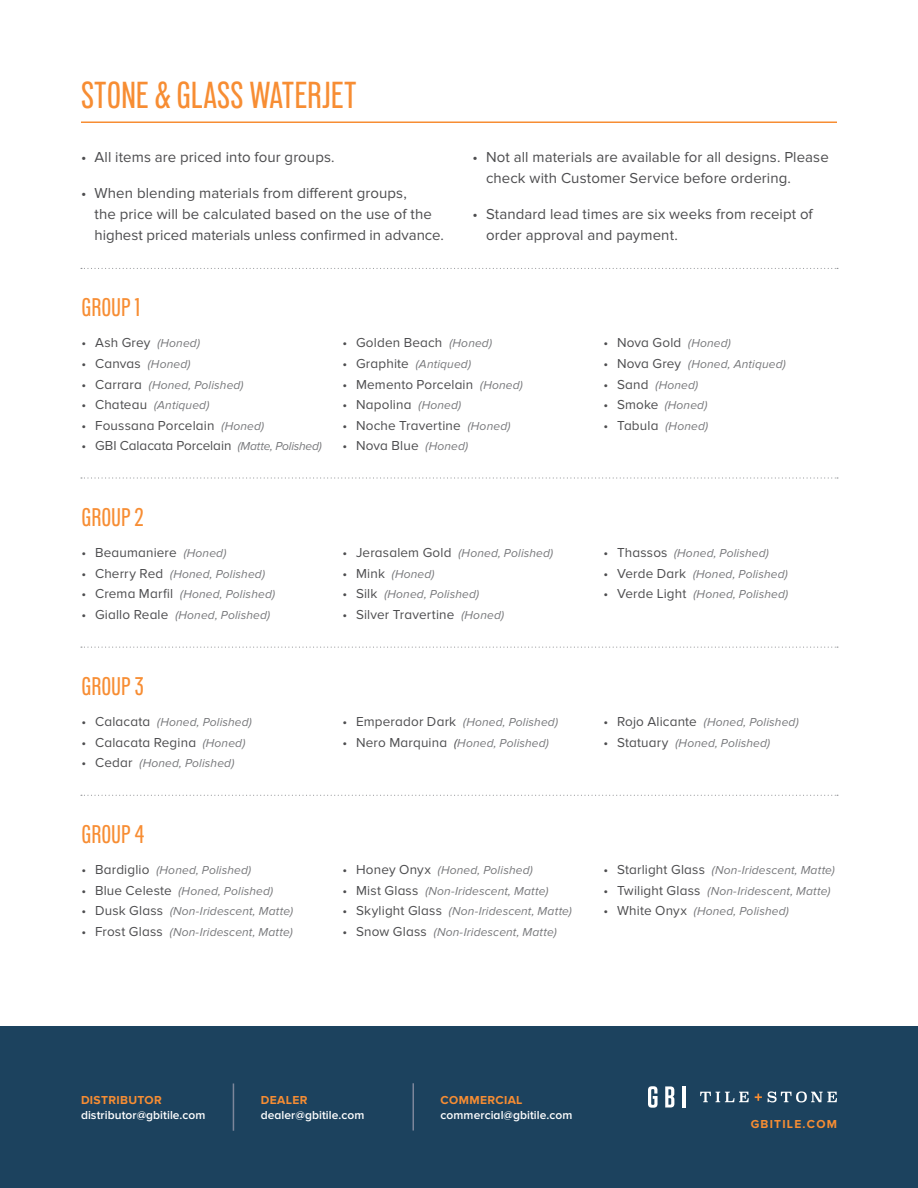
<style>
.page{position:relative;width:918px;height:1188px;background:#fff}
.page>*{position:absolute;margin:0;border:0;box-sizing:border-box;transform-origin:0 0}
.t1{font:500 condensed 37.5px "Lorimer No 2";color:#f78d33}
.t2{font:500 condensed 25.5px "Lorimer No 2";color:#f78d33}
.t3{font:15px/21px "Proxima Nova";letter-spacing:.005em;color:#4d4d4f}
.t4{font:13.5px "Proxima Nova";letter-spacing:.01em;color:#4d4d4f}
.t5{font:italic 12px "Proxima Nova";letter-spacing:.015em;color:#77787b}
.t6{font:600 12px "Proxima Nova";letter-spacing:.005em;color:#fff}
.t7{font:700 12px "Proxima Nova";letter-spacing:.03em;color:#f78d33}
.t8{font:700 12px "Proxima Nova";letter-spacing:.1em;color:#f78d33}
.s1{font-style:italic;font-size:12px;color:#77787b}
.s2{font-style:normal;font-size:13.5px;color:#4d4d4f}
.s3{color:#4d4d4f}
</style>
<div class="page">
<div style="left:0;top:1026px;width:918px;height:162px;background:#1c425e"></div>
<svg style="left:755px;top:1094px;width:7px;height:7px"></svg>
<svg style="left:700px;top:1092px;width:49px;height:10px"></svg>
<svg style="left:768px;top:1091px;width:69px;height:11px"></svg>
<svg style="left:648px;top:1086px;width:10px;height:22px"></svg>
<svg style="left:665px;top:1086px;width:9px;height:22px"></svg>
<hr style="left:682px;top:1086px;width:3px;height:22px;background:#fff">
<hr style="left:233px;top:1083px;width:1px;height:48px;background:#7c869b">
<hr style="left:413px;top:1083px;width:1px;height:48px;background:#7c869b">
<svg style="left:81px;top:268px;width:757px;height:1px"></svg>
<svg style="left:81px;top:477px;width:757px;height:2px"></svg>
<svg style="left:81px;top:647px;width:757px;height:1px"></svg>
<svg style="left:81px;top:795px;width:757px;height:1px"></svg>
<hr style="left:81px;top:121px;width:756px;height:2px;background:#f78d33">
<h1 class="t1" style="left:81px;top:75px;width:277px">STONE &amp; GLASS WATERJET</h1>
<p class="t3" style="left:81px;top:147px;width:255px">• All items are priced into four groups.</p>
<p class="t3" style="left:94px;top:183px;width:351px;text-indent:-14px">• When blending materials from different groups,<br>the price will be calculated based on the use of the highest priced materials unless confirmed in advance.</p>
<p class="t3" style="left:486px;top:147px;width:344px;text-indent:-14px">• Not all materials are available for all designs. Please check with Customer Service before ordering.</p>
<p class="t3" style="left:486px;top:204px;width:328px;text-indent:-14px">• Standard lead times are six weeks from receipt of order approval and payment.</p>
<h2 class="t2" style="left:82px;top:294px;width:60px">GROUP 1</h2>
<p class="t4" style="left:82px;top:335px;width:120px">• Ash Grey <span class="s1">(Honed)</span></p>
<p class="t4" style="left:82px;top:356px;width:110px">• Canvas <span class="s1">(Honed)</span></p>
<p class="t5" style="left:82px;top:378px;width:164px"><span class="s2">• Carrara</span> (Honed, Polished)</p>
<p class="t5" style="left:82px;top:399px;width:129px"><span class="s2">• Chateau</span> (Antiqued)</p>
<p class="t4" style="left:82px;top:418px;width:184px">• Foussana Porcelain <span class="s1">(Honed)</span></p>
<p class="t4" style="left:82px;top:438px;width:242px">• GBI Calacata Porcelain <span class="s1">(Matte, Polished)</span></p>
<h2 class="t2" style="left:82px;top:503px;width:64px">GROUP 2</h2>
<p class="t4" style="left:82px;top:545px;width:146px">• Beaumaniere <span class="s1">(Honed)</span></p>
<p class="t5" style="left:82px;top:567px;width:185px"><span class="s2">• Cherry Red</span> (Honed, Polished)</p>
<p class="t5" style="left:82px;top:587px;width:195px"><span class="s2">• Crema Marfil</span> (Honed, Polished)</p>
<p class="t5" style="left:82px;top:608px;width:190px"><span class="s2">• Giallo Reale</span> (Honed, Polished)</p>
<p class="t4" style="left:343px;top:335px;width:151px">• Golden Beach <span class="s1">(Honed)</span></p>
<p class="t5" style="left:343px;top:357px;width:130px"><span class="s2">• Graphite</span> (Antiqued)</p>
<p class="t4" style="left:343px;top:376px;width:182px">• Memento Porcelain <span class="s1">(Honed)</span></p>
<p class="t4" style="left:343px;top:397px;width:120px">• Napolina <span class="s1">(Honed)</span></p>
<p class="t4" style="left:343px;top:418px;width:169px">• Noche Travertine <span class="s1">(Honed)</span></p>
<p class="t4" style="left:343px;top:438px;width:127px">• Nova Blue <span class="s1">(Honed)</span></p>
<p class="t5" style="left:343px;top:546px;width:212px"><span class="s2">• Jerasalem Gold</span> (Honed, Polished)</p>
<p class="t5" style="left:343px;top:567px;width:93px"><span class="s2">• Mink</span> (Honed)</p>
<p class="t5" style="left:343px;top:587px;width:138px"><span class="s2">• Silk</span> (Honed, Polished)</p>
<p class="t4" style="left:343px;top:607px;width:163px">• Silver Travertine <span class="s1">(Honed)</span></p>
<h2 class="t2" style="left:82px;top:672px;width:64px">GROUP 3</h2>
<p class="t5" style="left:82px;top:715px;width:172px"><span class="s2">• Calacata</span> (Honed, Polished)</p>
<p class="t4" style="left:82px;top:734px;width:165px">• Calacata Regina <span class="s1">(Honed)</span></p>
<p class="t5" style="left:82px;top:757px;width:154px"><span class="s2">• Cedar</span> (Honed, Polished)</p>
<h2 class="t2" style="left:82px;top:820px;width:64px">GROUP 4</h2>
<p class="t5" style="left:82px;top:864px;width:171px"><span class="s2">• Bardiglio</span> (Honed, Polished)</p>
<p class="t5" style="left:82px;top:884px;width:193px"><span class="s2">• Blue Celeste</span> (Honed, Polished)</p>
<p class="t5" style="left:82px;top:905px;width:213px"><span class="s2">• Dusk Glass</span> (Non-Iridescent, Matte)</p>
<p class="t5" style="left:82px;top:925px;width:213px"><span class="s2">• Frost Glass</span> (Non-Iridescent, Matte)</p>
<p class="t5" style="left:343px;top:715px;width:217px"><span class="s2">• Emperador Dark</span> (Honed, Polished)</p>
<p class="t5" style="left:343px;top:736px;width:208px"><span class="s2">• Nero Marquina</span> <span class="s3">(</span>Honed, Polished)</p>
<p class="t5" style="left:343px;top:864px;width:192px"><span class="s2">• Honey Onyx</span> (Honed, Polished)</p>
<p class="t5" style="left:343px;top:884px;width:207px"><span class="s2">• Mist Glass</span> (Non-Iridescent, Matte)</p>
<p class="t5" style="left:343px;top:905px;width:231px"><span class="s2">• Skylight Glass</span> (Non-Iridescent, Matte)</p>
<p class="t5" style="left:343px;top:925px;width:216px"><span class="s2">• Snow Glass</span> (Non-Iridescent, Matte)</p>
<p class="t4" style="left:604px;top:335px;width:129px">• Nova Gold <span class="s1">(Honed)</span></p>
<p class="t5" style="left:604px;top:357px;width:184px"><span class="s2">• Nova Grey</span> (Honed, Antiqued)</p>
<p class="t5" style="left:604px;top:378px;width:96px"><span class="s2">• Sand</span> (Honed)</p>
<p class="t5" style="left:604px;top:399px;width:105px"><span class="s2">• Smoke</span> (Honed)</p>
<p class="t4" style="left:604px;top:418px;width:106px">• Tabula <span class="s1">(Honed)</span></p>
<p class="t5" style="left:604px;top:546px;width:167px"><span class="s2">• Thassos</span> (Honed, Polished)</p>
<p class="t5" style="left:604px;top:567px;width:186px"><span class="s2">• Verde Dark</span> (Honed, Polished)</p>
<p class="t5" style="left:604px;top:587px;width:186px"><span class="s2">• Verde Light</span> (Honed, Polished)</p>
<p class="t5" style="left:604px;top:715px;width:197px"><span class="s2">• Rojo Alicante</span> (Honed, Polished)</p>
<p class="t5" style="left:604px;top:736px;width:168px"><span class="s2">• Statuary</span> (Honed, Polished)</p>
<p class="t5" style="left:604px;top:864px;width:233px"><span class="s2">• Starlight Glass</span> (Non-Iridescent, Matte)</p>
<p class="t5" style="left:604px;top:884px;width:228px"><span class="s2">• Twilight Glass</span> (Non-Iridescent, Matte)</p>
<p class="t5" style="left:604px;top:905px;width:187px"><span class="s2">• White Onyx</span> (Honed, Polished)</p>
<p class="t7" style="left:81px;top:1093px;width:82px">DISTRIBUTOR</p>
<p class="t6" style="left:81px;top:1108px;width:126px">distributor@gbitile.com</p>
<p class="t7" style="left:261px;top:1093px;width:48px">DEALER</p>
<p class="t6" style="left:261px;top:1108px;width:105px">dealer@gbitile.com</p>
<p class="t7" style="left:441px;top:1093px;width:83px">COMMERCIAL</p>
<p class="t6" style="left:441px;top:1108px;width:133px">commercial@gbitile.com</p>
<p class="t8" style="left:751px;top:1117px;width:88px">GBITILE.COM</p>
</div>
